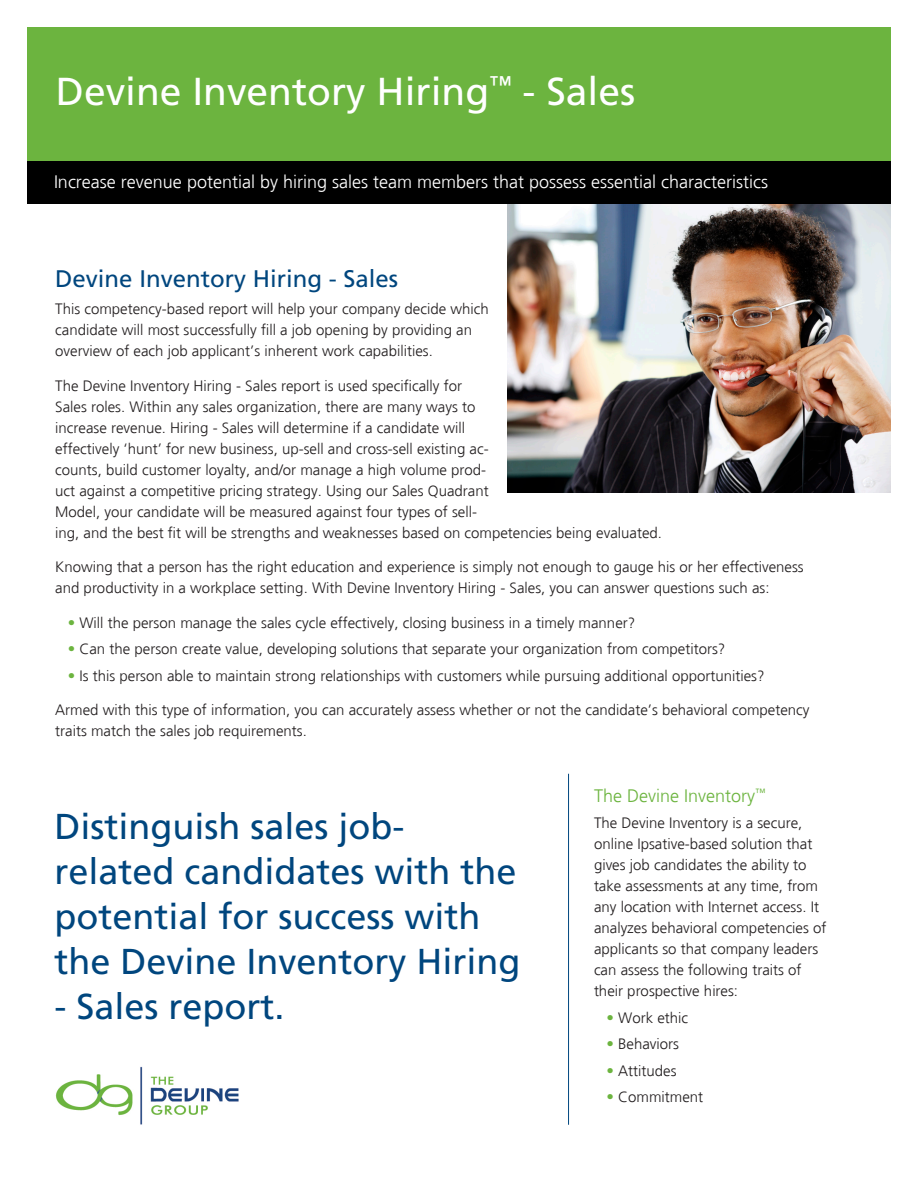
<style>
.page{position:relative;width:918px;height:1188px;background:#fff}
.page>*{position:absolute;margin:0;border:0;box-sizing:border-box;transform-origin:0 0}
.t1{font:39px "Frutiger";color:#fff}
.t2{font:36px/45px "Frutiger";color:#00467e}
.t3{font:24px "Frutiger";color:#00467e}
.t4{font:300 18px "Frutiger";color:#fff}
.t5{font:300 18px "Frutiger";color:#6cb43f}
.t6{font:300 15px/21px "Frutiger";color:#231f20}
.s1{color:#6cb43f}
</style>
<div class="page">
<div style="left:27px;top:27px;width:864px;height:139px;background:#6cb43f"></div>
<hr style="left:568px;top:774px;width:1px;height:351px;background:#00467e">
<img style="left:507px;top:203px;width:384px;height:289px">
<div style="left:27px;top:161px;width:864px;height:42px;background:#000"></div>
<img style="left:56px;top:1066px;width:183px;height:59px">
<p class="t1" style="left:56px;top:69px;width:581px">Devine Inventory Hiring<sup>™</sup> - Sales</p>
<p class="t4" style="left:54px;top:171px;width:716px">Increase revenue potential by hiring sales team members that possess essential characteristics</p>
<p class="t3" style="left:55px;top:264px;width:344px">Devine Inventory Hiring - Sales</p>
<p class="t6" style="left:55px;top:299px;width:435px">This competency-based report will help your company decide which candidate will most successfully fill a job opening by providing an overview of each job applicant’s inherent work capabilities.</p>
<p class="t6" style="left:55px;top:375px;width:608px">The Devine Inventory Hiring - Sales report is used specifically for<br>Sales roles. Within any sales organization, there are many ways to<br>increase revenue. Hiring - Sales will determine if a candidate will<br>effectively ‘hunt’ for new business, up-sell and cross-sell existing ac-<br>counts, build customer loyalty, and/or manage a high volume prod-<br>uct against a competitive pricing strategy. Using our Sales Quadrant<br>Model, your candidate will be measured against four types of sell-<br>ing, and the best fit will be strengths and weaknesses based on competencies being evaluated.</p>
<p class="t6" style="left:55px;top:557px;width:750px">Knowing that a person has the right education and experience is simply not enough to gauge his or her effectiveness and productivity in a workplace setting. With Devine Inventory Hiring - Sales, you can answer questions such as:</p>
<p class="t6" style="left:68px;top:612px;width:569px"><span class="s1">•</span> Will the person manage the sales cycle effectively, closing business in a timely manner?</p>
<p class="t6" style="left:68px;top:639px;width:659px"><span class="s1">•</span> Can the person create value, developing solutions that separate your organization from competitors?</p>
<p class="t6" style="left:68px;top:665px;width:698px"><span class="s1">•</span> Is this person able to maintain strong relationships with customers while pursuing additional opportunities?</p>
<p class="t6" style="left:55px;top:700px;width:756px">Armed with this type of information, you can accurately assess whether or not the candidate’s behavioral competency traits match the sales job requirements.</p>
<p class="t2" style="left:54px;top:804px;width:468px">Distinguish sales job&shy;related candidates with the potential for success with the Devine Inventory Hiring</p>
<p class="t2" style="left:54px;top:984px;width:232px">- Sales report.</p>
<p class="t5" style="left:594px;top:786px;width:173px">The Devine Inventory<sup>™</sup></p>
<p class="t6" style="left:594px;top:813px;width:234px">The Devine Inventory is a secure, online Ipsative-based solution that gives job candidates the ability to take assessments at any time, from any location with Internet access. It analyzes behavioral competencies of applicants so that company leaders can assess the following traits of their prospective hires:</p>
<p class="t6" style="left:607px;top:1007px;width:83px"><span class="s1">•</span> Work ethic</p>
<p class="t6" style="left:607px;top:1034px;width:74px"><span class="s1">•</span> Behaviors</p>
<p class="t6" style="left:607px;top:1060px;width:72px"><span class="s1">•</span> Attitudes</p>
<p class="t6" style="left:607px;top:1086px;width:98px"><span class="s1">•</span> Commitment</p>
</div>
